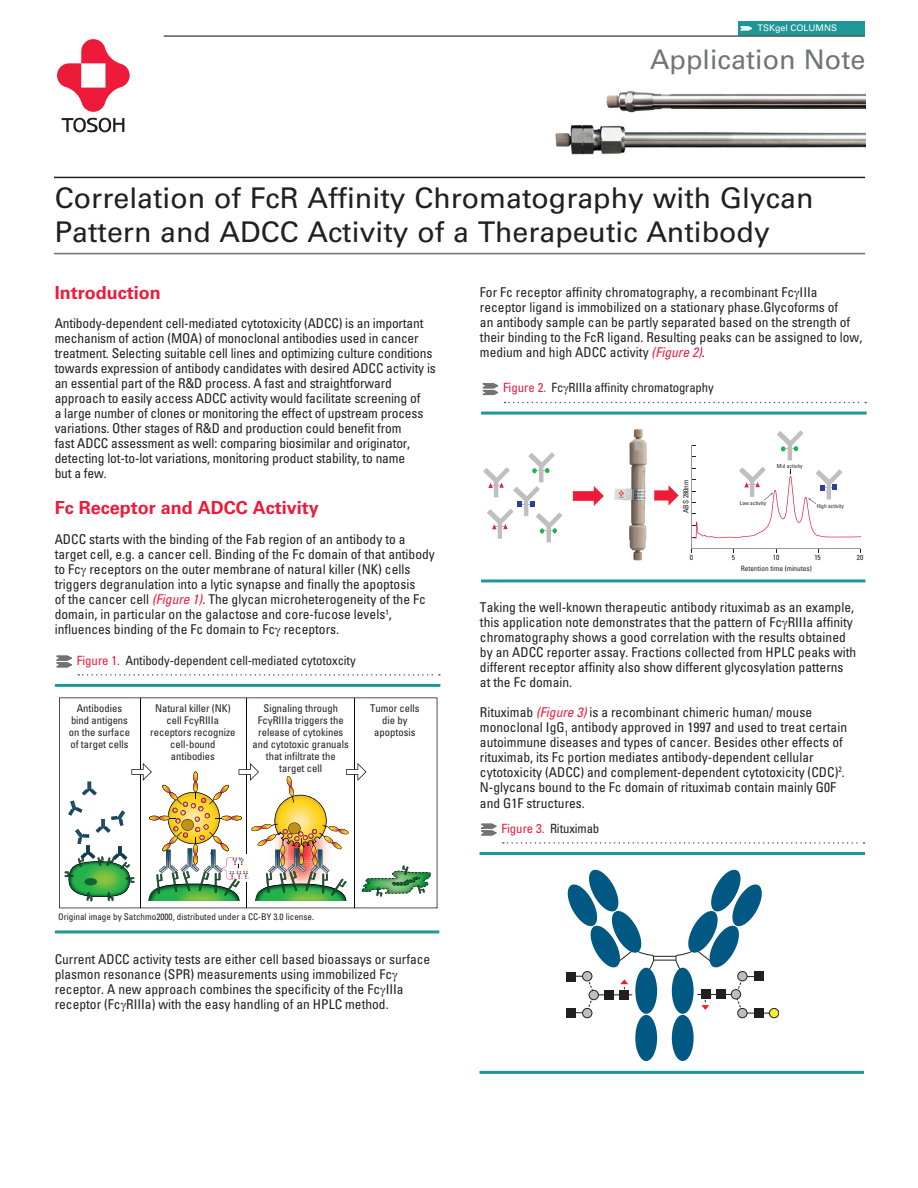
<style>
.page{position:relative;width:918px;height:1188px;background:#fff}
.page>*{position:absolute;margin:0;border:0;box-sizing:border-box;transform-origin:0 0}
.t1{font:28.5px/34.5px "Univers";color:#231f20}
.t2{font:27px "Univers";color:#727477}
.t3{font:700 18px "Univers";color:#ed1a3a}
.t4{font:condensed 13.5px/15px "Univers";color:#231f20}
.FIGURES___TABLES{font:condensed 12.75px "Univers";letter-spacing:-.01em;color:#231f20}
.t5{font:condensed 10.65px/12px "Univers";color:#231f20;text-align:center}
.t6{font:condensed 9.15px "Univers";color:#231f20}
.t7{font:9px "Univers";color:#fff}
.t8{font:condensed 7.35px "Univers";color:#231f20}
.t9{font:condensed 5.55px "Univers";color:#231f20}
.s1{font-style:italic;color:#ed1a3a}
.s2{color:#ed1a3a}
.s3{font-family:"Myriad Pro";font-stretch:normal}
</style>
<div class="page">
<img style="left:555px;top:91px;width:310px;height:64px">
<svg style="left:57px;top:39px;width:73px;height:94px"></svg>
<div style="left:739px;top:21px;width:126px;height:15px;background:#1f9796"></div>
<hr style="left:164px;top:35px;width:701px;height:2px;background:#5a5a5d">
<hr style="left:54px;top:177px;width:811px;height:1px;background:#231f20">
<svg style="left:740px;top:26px;width:12px;height:4px"></svg>
<svg style="left:56px;top:655px;width:13px;height:13px"></svg>
<svg style="left:57px;top:656px;width:15px;height:11px"></svg>
<svg style="left:78px;top:674px;width:362px;height:2px"></svg>
<hr style="left:55px;top:684px;width:385px;height:3px;background:#1f9796">
<svg style="left:59px;top:698px;width:378px;height:210px"></svg>
<hr style="left:140px;top:698px;width:1px;height:210px;background:#0e0607">
<img style="left:65px;top:763px;width:368px;height:138px">
<hr style="left:55px;top:930px;width:384px;height:3px;background:#1f9796">
<svg style="left:483px;top:383px;width:15px;height:12px"></svg>
<svg style="left:504px;top:402px;width:362px;height:1px"></svg>
<hr style="left:481px;top:412px;width:386px;height:3px;background:#1f9796">
<svg style="left:498px;top:521px;width:4px;height:18px"></svg>
<hr style="left:547px;top:525px;width:4px;height:18px;background:#c0bfbf">
<svg style="left:483px;top:452px;width:79px;height:82px"></svg>
<svg style="left:573px;top:486px;width:31px;height:20px"></svg>
<svg style="left:654px;top:485px;width:25px;height:21px"></svg>
<svg style="left:691px;top:430px;width:170px;height:122px"></svg>
<img style="left:614px;top:429px;width:33px;height:132px">
<hr style="left:481px;top:579px;width:385px;height:3px;background:#1f9796">
<svg style="left:481px;top:824px;width:15px;height:11px"></svg>
<svg style="left:503px;top:842px;width:362px;height:2px"></svg>
<hr style="left:480px;top:852px;width:385px;height:3px;background:#1f9796">
<div style="left:635px;top:1015px;width:22px;height:46px;background:#005883;border-radius:50%"></div>
<div style="left:672px;top:1015px;width:22px;height:46px;background:#005883;border-radius:50%"></div>
<div style="left:566px;top:1008px;width:9px;height:9px;background:#231f20"></div>
<div style="left:583px;top:1008px;width:9px;height:10px;background:#bfbebe;border-radius:50%"></div>
<div style="left:582px;top:1008px;width:10px;height:10px;border:1px solid #231f20;border-radius:50%"></div>
<hr style="left:740px;top:1013px;width:31px;height:1px;background:#231f20">
<div style="left:754px;top:1008px;width:9px;height:9px;background:#231f20"></div>
<div style="left:738px;top:1008px;width:9px;height:10px;background:#bfbebe;border-radius:50%"></div>
<div style="left:738px;top:1008px;width:9px;height:10px;border:1px solid #231f20;border-radius:50%"></div>
<div style="left:769px;top:1008px;width:10px;height:10px;background:#f4ed2f;border-radius:50%"></div>
<div style="left:769px;top:1008px;width:10px;height:10px;border:1px solid #231f20;border-radius:50%"></div>
<svg style="left:566px;top:870px;width:198px;height:143px"></svg>
<hr style="left:480px;top:1071px;width:384px;height:3px;background:#1f9796">
<hr style="left:54px;top:253px;width:811px;height:1px;background:#717275">
<p class="t7" style="left:758px;top:23px;width:81px">TSKgel COLUMNS</p>
<p class="t2" style="left:650px;top:43px;width:217px">Application Note</p>
<p class="t1" style="left:55px;top:181px;width:760px">Correlation of FcR Affinity Chromatography with Glycan<br>Pattern and ADCC Activity of a Therapeutic Antibody</p>
<p class="t3" style="left:55px;top:282px;width:108px">Introduction</p>
<p class="t4" style="left:55px;top:315px;width:383px">Antibody-dependent cell-mediated cytotoxicity (ADCC) is an important mechanism of action (MOA) of monoclonal antibodies used in cancer treatment. Selecting suitable cell lines and optimizing culture conditions towards expression of antibody candidates with desired ADCC activity is</p>
<p class="t4" style="left:55px;top:375px;width:370px">an essential part of the R&amp;D process. A fast and straightforward approach to easily access ADCC activity would facilitate screening of a large number of clones or monitoring the effect of upstream process variations. Other stages of R&amp;D and production could benefit from fast ADCC assessment as well: comparing biosimilar and originator, detecting lot-to-lot variations, monitoring product stability, to name but a few.</p>
<p class="t3" style="left:55px;top:498px;width:266px">Fc Receptor and ADCC Activity</p>
<p class="t4" style="left:55px;top:532px;width:382px">ADCC starts with the binding of the Fab region of an antibody to a target cell, e.g. a cancer cell. Binding of the Fc domain of that antibody to Fc receptors on the outer membrane of natural killer (NK) cells triggers degranulation into a lytic synapse and finally the apoptosis<br>of the cancer cell <span class="s1">(Figure 1)</span>. The glycan microheterogeneity of the Fc domain, in particular on the galactose and core-fucose levels<sup>1</sup>, influences binding of the Fc domain to Fc receptors.</p>
<p class="FIGURES___TABLES" style="left:77px;top:652px;width:280px"><span class="s2">Figure 1.</span> Antibody-dependent cell-mediated cytotoxcity</p>
<p class="t5" style="left:253px;top:702px;width:98px">Signaling through<br>Fc<span class="s3">γ</span>RIIIa triggers the release of cytokines and cytotoxic granuals that infiltrate the target cell</p>
<p class="t5" style="left:370px;top:702px;width:51px">Tumor cells die by apoptosis</p>
<p class="t5" style="left:69px;top:702px;width:63px">Antibodies bind antigens on the surface of target cells</p>
<p class="t5" style="left:150px;top:702px;width:87px">Natural killer (NK) cell Fc<span class="s3">γ</span>RIIIa receptors recognize cell-bound antibodies</p>
<p class="t6" style="left:58px;top:911px;width:258px">Original image by Satchmo2000, distributed under a CC-BY 3.0 license.</p>
<p class="t4" style="left:55px;top:952px;width:377px">Current ADCC activity tests are either cell based bioassays or surface plasmon resonance (SPR) measurements using immobilized Fc receptor. A new approach combines the specificity of the Fc IIIa receptor (Fc RIIIa) with the easy handling of an HPLC method.</p>
<p class="t4" style="left:480px;top:284px;width:384px">For Fc receptor affinity chromatography, a recombinant Fc IIIa receptor ligand is immobilized on a stationary phase.Glycoforms of<br>an antibody sample can be partly separated based on the strength of their binding to the FcR ligand. Resulting peaks can be assigned to low, medium and high ADCC activity <span class="s1">(Figure 2)</span>.</p>
<p class="FIGURES___TABLES" style="left:503px;top:380px;width:212px"><span class="s2">Figure 2.</span> Fc RIIIa affinity chromatography</p>
<p class="t8" style="left:681px;top:513px;width:35px;rotate:-90deg">ABS 280nm</p>
<p class="t9" style="left:777px;top:462px;width:27px">Mid activity</p>
<p class="t9" style="left:740px;top:499px;width:28px">Low activity</p>
<p class="t9" style="left:817px;top:503px;width:29px">High activity</p>
<p class="t8" style="left:690px;top:553px;width:5px">0</p>
<p class="t8" style="left:732px;top:553px;width:5px">5</p>
<p class="t8" style="left:773px;top:553px;width:8px">10</p>
<p class="t8" style="left:814px;top:553px;width:8px">15</p>
<p class="t8" style="left:857px;top:553px;width:8px">20</p>
<p class="t8" style="left:741px;top:564px;width:73px">Retention time (minutes)</p>
<p class="t4" style="left:480px;top:599px;width:378px">Taking the well-known therapeutic antibody rituximab as an example, this application note demonstrates that the pattern of Fc RIIIa affinity chromatography shows a good correlation with the results obtained by an ADCC reporter assay. Fractions collected from HPLC peaks with different receptor affinity also show different glycosylation patterns</p>
<p class="t4" style="left:480px;top:674px;width:94px">at the Fc domain.</p>
<p class="t4" style="left:480px;top:704px;width:369px">Rituximab <span class="s1">(Figure 3)</span> is a recombinant chimeric human/ mouse monoclonal IgG<sub>1</sub> antibody approved in 1997 and used to treat certain autoimmune diseases and types of cancer. Besides other effects of rituximab, its Fc portion mediates antibody-dependent cellular cytotoxicity (ADCC) and complement-dependent cytotoxicity (CDC)<sup>2</sup>.<br>N-glycans bound to the Fc domain of rituximab contain mainly G0F</p>
<p class="t4" style="left:480px;top:796px;width:106px">and G1F structures.</p>
<p class="t8" style="left:681px;top:812px;width:35px;rotate:-90deg">ABS 280nm</p>
<p class="FIGURES___TABLES" style="left:501px;top:820px;width:99px"><span class="s2">Figure 3.</span> Rituximab</p>
</div>
